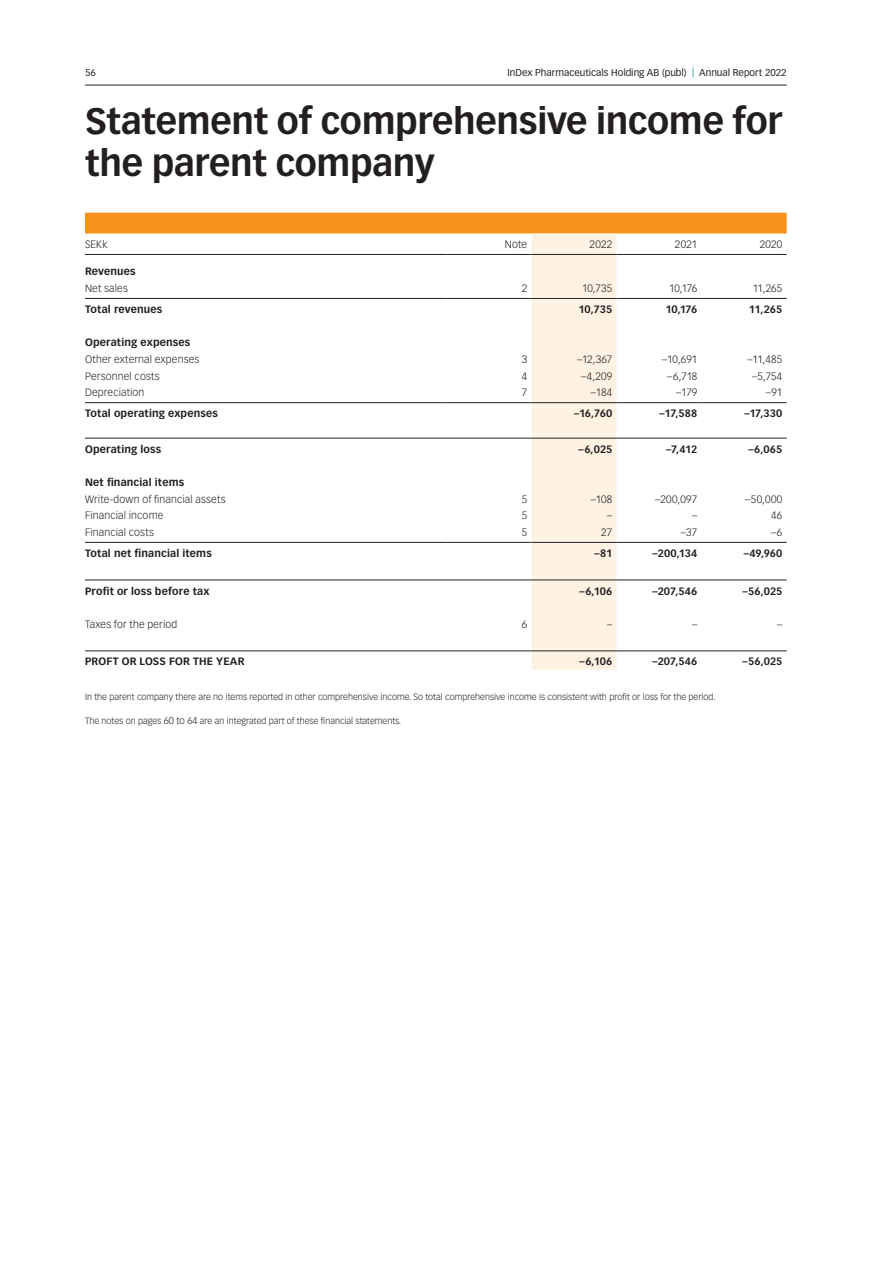
<style>
.page{position:relative;width:893px;height:1263px;background:#fff}
.page>*{position:absolute;margin:0;border:0;box-sizing:border-box;transform-origin:0 0}
.t1{font:700 36px/42px "Vectora LT Pro";letter-spacing:-.01em;color:#231f20}
.t2{font:700 10.5px "Vectora LT Pro";letter-spacing:.015em;color:#231f20}
.t3{font:300 10.5px "Vectora LT Pro";letter-spacing:.015em;color:#231f20}
.t4{font:9.75px "Vectora LT Pro";color:#231f20}
.t5{font:300 9px "Vectora LT Pro";color:#231f20}
.s1{color:#007d8c}
.s2{font-size:9.75px}
</style>
<div class="page">
<hr style="left:85px;top:85px;width:702px;height:1px;background:#231f20">
<svg style="left:85px;top:213px;width:702px;height:457px"></svg>
<hr style="left:85px;top:254px;width:361px;height:1px;background:#231f20">
<hr style="left:446px;top:254px;width:85px;height:1px;background:#231f20">
<hr style="left:531px;top:254px;width:86px;height:1px;background:#231f20">
<hr style="left:617px;top:254px;width:85px;height:1px;background:#231f20">
<hr style="left:702px;top:254px;width:85px;height:1px;background:#231f20">
<hr style="left:85px;top:298px;width:361px;height:1px;background:#231f20">
<hr style="left:446px;top:298px;width:85px;height:1px;background:#231f20">
<hr style="left:531px;top:298px;width:86px;height:1px;background:#231f20">
<hr style="left:617px;top:298px;width:85px;height:1px;background:#231f20">
<hr style="left:702px;top:298px;width:85px;height:1px;background:#231f20">
<hr style="left:85px;top:402px;width:361px;height:1px;background:#231f20">
<hr style="left:446px;top:402px;width:85px;height:1px;background:#231f20">
<hr style="left:531px;top:402px;width:86px;height:1px;background:#231f20">
<hr style="left:617px;top:402px;width:85px;height:1px;background:#231f20">
<hr style="left:702px;top:402px;width:85px;height:1px;background:#231f20">
<hr style="left:85px;top:438px;width:361px;height:1px;background:#231f20">
<hr style="left:446px;top:438px;width:85px;height:1px;background:#231f20">
<hr style="left:531px;top:438px;width:86px;height:1px;background:#231f20">
<hr style="left:617px;top:438px;width:85px;height:1px;background:#231f20">
<hr style="left:702px;top:438px;width:85px;height:1px;background:#231f20">
<hr style="left:85px;top:542px;width:361px;height:1px;background:#231f20">
<hr style="left:446px;top:542px;width:85px;height:1px;background:#231f20">
<hr style="left:531px;top:542px;width:86px;height:1px;background:#231f20">
<hr style="left:617px;top:542px;width:85px;height:1px;background:#231f20">
<hr style="left:702px;top:542px;width:85px;height:1px;background:#231f20">
<hr style="left:85px;top:650px;width:361px;height:1px;background:#231f20">
<hr style="left:446px;top:650px;width:85px;height:1px;background:#231f20">
<hr style="left:531px;top:650px;width:86px;height:1px;background:#231f20">
<hr style="left:617px;top:650px;width:85px;height:1px;background:#231f20">
<hr style="left:702px;top:650px;width:85px;height:1px;background:#231f20">
<hr style="left:85px;top:580px;width:361px;height:1px;background:#231f20">
<hr style="left:446px;top:580px;width:85px;height:1px;background:#231f20">
<hr style="left:531px;top:580px;width:86px;height:1px;background:#231f20">
<hr style="left:617px;top:580px;width:85px;height:1px;background:#231f20">
<hr style="left:702px;top:580px;width:85px;height:1px;background:#231f20">
<p class="t4" style="left:85px;top:67px;width:12px">56</p>
<p class="t4" style="left:508px;top:67px;width:281px">InDex Pharmaceuticals Holding AB (publ) <span class="s1">|</span> Annual Report 2022</p>
<h1 class="t1" style="left:85px;top:100px;width:698px">Statement of comprehensive income for the parent company</h1>
<p class="t3" style="left:85px;top:238px;width:24px">SEKk</p>
<p class="t3" style="left:505px;top:238px;width:24px">Note</p>
<p class="t3" style="left:590px;top:238px;width:24px">2022</p>
<p class="t3" style="left:675px;top:238px;width:24px">2021</p>
<p class="t3" style="left:760px;top:238px;width:24px">2020</p>
<p class="t2" style="left:85px;top:265px;width:52px">Revenues</p>
<p class="t3" style="left:85px;top:282px;width:44px">Net sales</p>
<p class="t3" style="left:522px;top:282px;width:7px">2</p>
<p class="t3" style="left:582px;top:282px;width:32px">10,735</p>
<p class="t3" style="left:669px;top:282px;width:30px">10,176</p>
<p class="t3" style="left:753px;top:282px;width:31px">11,265</p>
<p class="t2" style="left:85px;top:303px;width:79px">Total revenues</p>
<p class="t2" style="left:578px;top:303px;width:35px">10,735</p>
<p class="t2" style="left:665px;top:303px;width:34px">10,176</p>
<p class="t2" style="left:749px;top:303px;width:35px">11,265</p>
<p class="t2" style="left:85px;top:336px;width:107px">Operating expenses</p>
<p class="t3" style="left:85px;top:353px;width:116px">Other external expenses</p>
<p class="t3" style="left:522px;top:353px;width:7px">3</p>
<p class="t3" style="left:577px;top:353px;width:37px">–12,367</p>
<p class="t3" style="left:662px;top:353px;width:37px">–10,691</p>
<p class="t3" style="left:748px;top:353px;width:36px">–11,485</p>
<p class="t3" style="left:85px;top:370px;width:76px">Personnel costs</p>
<p class="t3" style="left:522px;top:370px;width:7px">4</p>
<p class="t3" style="left:581px;top:370px;width:33px">–4,209</p>
<p class="t3" style="left:667px;top:370px;width:32px">–6,718</p>
<p class="t3" style="left:752px;top:370px;width:32px">–5,754</p>
<p class="t3" style="left:85px;top:386px;width:61px">Depreciation</p>
<p class="t3" style="left:522px;top:386px;width:7px">7</p>
<p class="t3" style="left:591px;top:386px;width:23px">–184</p>
<p class="t3" style="left:676px;top:386px;width:23px">–179</p>
<p class="t3" style="left:766px;top:386px;width:18px">–91</p>
<p class="t2" style="left:85px;top:407px;width:134px">Total operating expenses</p>
<p class="t2" style="left:574px;top:407px;width:40px">–16,760</p>
<p class="t2" style="left:660px;top:407px;width:39px">–17,588</p>
<p class="t2" style="left:744px;top:407px;width:40px">–17,330</p>
<p class="t2" style="left:85px;top:442px;width:78px">Operating loss</p>
<p class="t2" style="left:579px;top:442px;width:35px">–6,025</p>
<p class="t2" style="left:666px;top:442px;width:33px">–7,412</p>
<p class="t2" style="left:748px;top:442px;width:35px">–6,065</p>
<p class="t2" style="left:85px;top:476px;width:101px">Net financial items</p>
<p class="t3" style="left:85px;top:493px;width:142px">Write-down of financial assets</p>
<p class="t3" style="left:522px;top:493px;width:7px">5</p>
<p class="t3" style="left:591px;top:493px;width:23px">–108</p>
<p class="t3" style="left:655px;top:493px;width:44px">–200,097</p>
<p class="t3" style="left:745px;top:493px;width:39px">–50,000</p>
<p class="t3" style="left:85px;top:509px;width:80px">Financial income</p>
<p class="t3" style="left:522px;top:509px;width:7px">5</p>
<p class="t3" style="left:607px;top:509px;width:7px">–</p>
<p class="t3" style="left:692px;top:509px;width:7px">–</p>
<p class="t3" style="left:771px;top:509px;width:13px">46</p>
<p class="t3" style="left:85px;top:526px;width:70px">Financial costs</p>
<p class="t3" style="left:522px;top:526px;width:7px">5</p>
<p class="t3" style="left:601px;top:526px;width:13px">27</p>
<p class="t3" style="left:681px;top:526px;width:18px">–37</p>
<p class="t3" style="left:771px;top:526px;width:13px">–6</p>
<p class="t2" style="left:85px;top:547px;width:128px">Total net financial items</p>
<p class="t2" style="left:594px;top:547px;width:19px">–81</p>
<p class="t2" style="left:653px;top:547px;width:46px">–200,134</p>
<p class="t2" style="left:744px;top:547px;width:40px">–49,960</p>
<p class="t2" style="left:85px;top:584px;width:126px">Profit or loss before tax</p>
<p class="t2" style="left:579px;top:584px;width:34px">–6,106</p>
<p class="t2" style="left:652px;top:584px;width:46px">–207,546</p>
<p class="t2" style="left:743px;top:584px;width:41px">–56,025</p>
<p class="t3" style="left:85px;top:618px;width:94px">Taxes for the period</p>
<p class="t3" style="left:522px;top:618px;width:7px">6</p>
<p class="t3" style="left:607px;top:618px;width:7px">–</p>
<p class="t3" style="left:692px;top:618px;width:7px">–</p>
<p class="t3" style="left:777px;top:618px;width:7px">–</p>
<p class="t2" style="left:85px;top:655px;width:161px">PROFT OR LOSS FOR THE YEAR</p>
<p class="t2" style="left:579px;top:655px;width:34px">–6,106</p>
<p class="t2" style="left:652px;top:655px;width:46px">–207,546</p>
<p class="t2" style="left:743px;top:655px;width:41px">–56,025</p>
<p class="t5" style="left:85px;top:691px;width:632px">In the parent company there are no items reported in other comprehensive income. So total comprehensive income is consistent with profit or loss for the period.</p>
<p class="t5" style="left:85px;top:715px;width:318px">The notes on pages <span class="s2">60 to 64</span> are an integrated part of these financial statements.</p>
</div>
